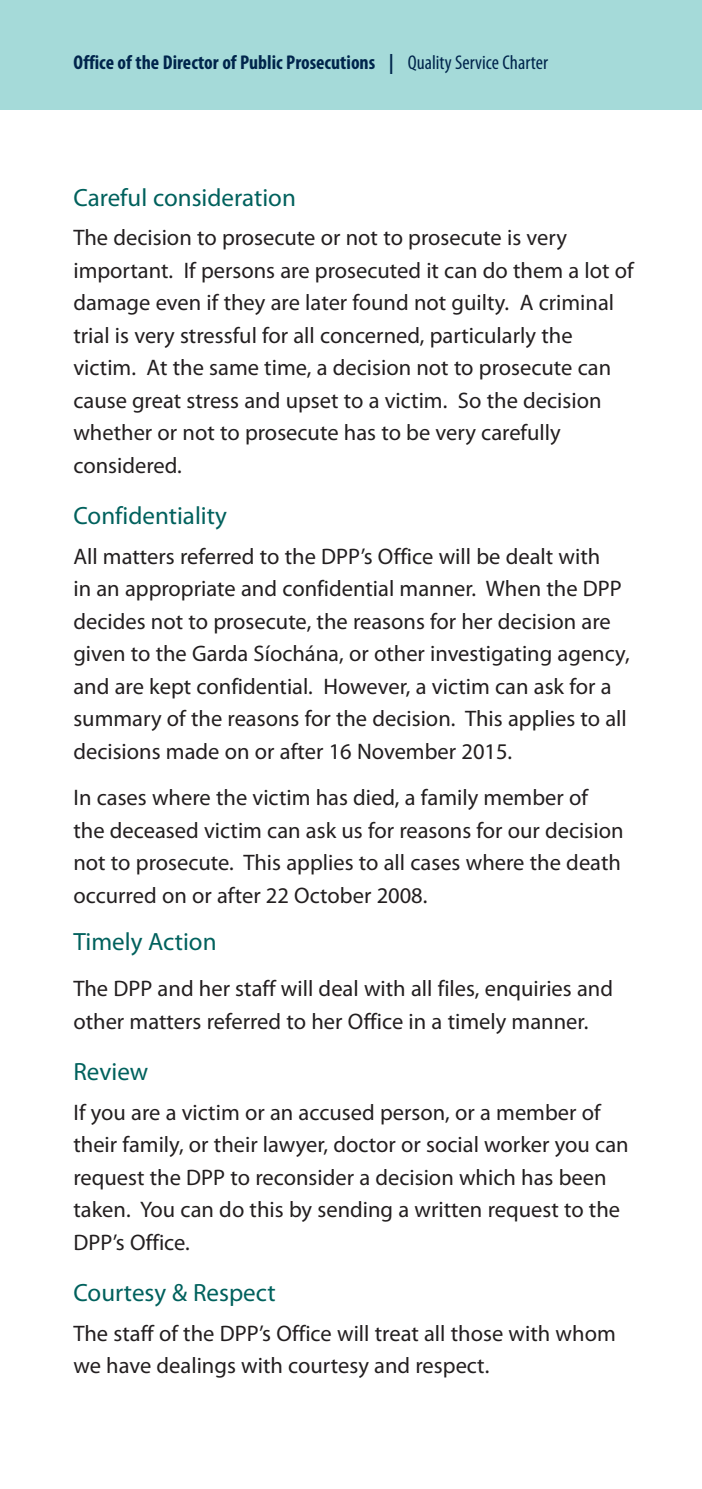
<style>
.page{position:relative;width:702px;height:1489px;background:#fff}
.page>*{position:absolute;margin:0;border:0;box-sizing:border-box;transform-origin:0 0}
.t1{font:25px "Myriad Pro";color:#00615d}
.t2{font:22.5px/32.5px "Myriad Pro";color:#231f20}
.t3{font:700 condensed 20px "Myriad Pro";color:#00254c}
.s1{font-weight:400}
</style>
<div class="page">
<div style="left:0;top:0;width:702px;height:110px;background:#a5dad9"></div>
<p class="t3" style="left:73px;top:50px;width:476px">Office of the Director of Public Prosecutions | <span class="s1">Quality Service Charter</span></p>
<p class="t1" style="left:73px;top:182px;width:224px">Careful consideration</p>
<p class="t2" style="left:73px;top:221px;width:561px">The decision to prosecute or not to prosecute is very important. If persons are prosecuted it can do them a lot of damage even if they are later found not guilty. A criminal trial is very stressful for all concerned, particularly the victim. At the same time, a decision not to prosecute can cause great stress and upset to a victim. So the decision whether or not to prosecute has to be very carefully considered.</p>
<p class="t1" style="left:73px;top:500px;width:155px">Confidentiality</p>
<p class="t2" style="left:73px;top:539px;width:557px">All matters referred to the DPP’s Office will be dealt with<br>in an appropriate and confidential manner. When the DPP decides not to prosecute, the reasons for her decision are given to the Garda Síochána, or other investigating agency, and are kept confidential. However, a victim can ask for a summary of the reasons for the decision. This applies to all decisions made on or after 16 November 2015.</p>
<p class="t2" style="left:73px;top:781px;width:551px">In cases where the victim has died, a family member of the deceased victim can ask us for reasons for our decision not to prosecute. This applies to all cases where the death occurred on or after 22 October 2008.</p>
<p class="t1" style="left:73px;top:925px;width:145px">Timely Action</p>
<p class="t2" style="left:73px;top:972px;width:541px">The DPP and her staff will deal with all files, enquiries and other matters referred to her Office in a timely manner.</p>
<p class="t1" style="left:73px;top:1056px;width:76px">Review</p>
<p class="t2" style="left:73px;top:1095px;width:556px">If you are a victim or an accused person, or a member of their family, or their lawyer, doctor or social worker you can request the DPP to reconsider a decision which has been taken. You can do this by sending a written request to the DPP’s Office.</p>
<p class="t1" style="left:73px;top:1277px;width:204px">Courtesy &amp; Respect</p>
<p class="t2" style="left:73px;top:1316px;width:544px">The staff of the DPP’s Office will treat all those with whom we have dealings with courtesy and respect.</p>
</div>
